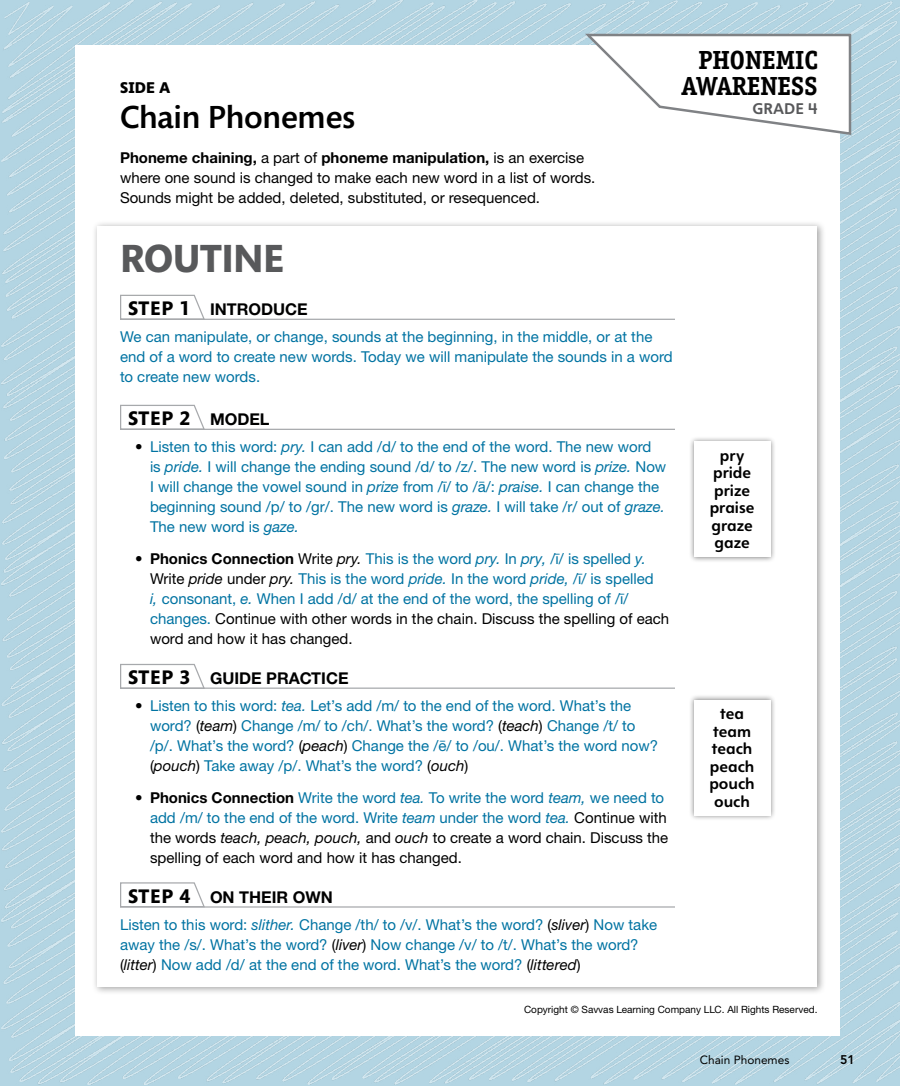
<style>
.page{position:relative;width:900px;height:1086px;background:#fff}
.page>*{position:absolute;margin:0;border:0;box-sizing:border-box;transform-origin:0 0}
.Routine_H1{font:700 40px "Mundo Sans Pro";letter-spacing:-.015em;color:#58595b}
.SideAB_H2{font:500 32.5px "Mundo Sans Pro";letter-spacing:-.01em;color:#000}
.Routine_Title_H1{font:700 26.25px/26.2px "Officina Serif ITC Pro";color:#000;text-align:right}
.Step_H2{font:700 20px "Mundo Sans Pro";color:#000}
.Step_H2-2{font:700 16.25px "Helvetica Neue LTW1 G";color:#000}
.TXT1_MakeIt{font:15px/20px "Helvetica Neue LTW1 G";color:#0073a2}
.TXT1_Side_A_intro{font:15px/20px "Helvetica Neue LTW1 G";color:#000}
.TXT1_Step{font:15px/20px "Helvetica Neue LTW1 G";color:#0073a2}
.CLO1_words{font:700 15px "Heinemann School";color:#000}
.Routine_GradeNum_H2{font:700 15px "Heinemann School";color:#58595b}
.SideAB_H1{font:900 15px "Heinemann School";color:#000}
.t1{font:800 12.5px "Avenir LT Pro";color:#000}
.t2{font:11.88px "Avenir LT Pro";color:#000}
.t3{font:10px "Helvetica Neue LTW1 G";color:#000}
.s1{font-weight:700}
.s2{font-family:"Mundo Sans Pro";font-size:20px}
.s3{font-family:"Helvetica Neue LTW1 G";font-size:16.25px}
.s4{color:#000}
.s5{font-style:italic}
.s6{font-weight:700;color:#000}
.s7{font-style:italic;color:#000}
.s8{color:#0073a2}
.s9{font-style:italic;color:#0073a2}
</style>
<div class="page">
<img style="left:2px;top:0;width:898px;height:1084px">
<div style="left:75px;top:45px;width:765px;height:990px;background:#fff"></div>
<div style="left:92px;top:220px;width:734px;height:774px;background:#000;opacity:.35"></div>
<div style="left:98px;top:226px;width:720px;height:760px;background:#fff"></div>
<svg style="left:582px;top:32px;width:270px;height:104px"></svg>
<hr style="left:120px;top:319px;width:555px;height:1px;background:#a7a9ac">
<hr style="left:120px;top:429px;width:555px;height:1px;background:#a7a9ac">
<hr style="left:120px;top:687px;width:555px;height:2px;background:#a7a9ac">
<hr style="left:120px;top:906px;width:555px;height:1px;background:#a7a9ac">
<svg style="left:120px;top:294px;width:86px;height:25px"></svg>
<svg style="left:120px;top:404px;width:86px;height:25px"></svg>
<div style="left:688px;top:436px;width:88px;height:127px;background:#000;opacity:.5"></div>
<div style="left:694px;top:441px;width:76px;height:116px;background:#fff"></div>
<svg style="left:120px;top:663px;width:86px;height:26px"></svg>
<div style="left:688px;top:694px;width:88px;height:127px;background:#000;opacity:.5"></div>
<div style="left:694px;top:700px;width:76px;height:115px;background:#fff"></div>
<svg style="left:120px;top:882px;width:86px;height:26px"></svg>
<h1 class="SideAB_H1" style="left:120px;top:78px;width:52px">SIDE A</h1>
<h2 class="SideAB_H2" style="left:120px;top:98px;width:237px">Chain Phonemes</h2>
<p class="TXT1_Side_A_intro" style="left:120px;top:148px;width:477px"><span class="s1">Phoneme chaining,</span> a part of <span class="s1">phoneme manipulation,</span> is an exercise where one sound is changed to make each new word in a list of words.<br>Sounds might be added, deleted, substituted, or resequenced.</p>
<h1 class="Routine_H1" style="left:120px;top:236px;width:166px">ROUTINE</h1>
<h2 class="Step_H2-2" style="left:128px;top:299px;width:181px"><span class="s2">STEP 1</span> INTRODUCE</h2>
<p class="TXT1_Step" style="left:120px;top:327px;width:554px">We can manipulate, or change, sounds at the beginning, in the middle, or at the end of a word to create new words. Today we will manipulate the sounds in a word to create new words.</p>
<h2 class="Step_H2" style="left:128px;top:406px;width:143px">STEP 2 <span class="s3">MODEL</span></h2>
<p class="TXT1_MakeIt" style="left:150px;top:437px;width:518px;text-indent:-15px"><span class="s4">•</span> Listen to this word: <span class="s5">pry.</span> I can add /d/ to the end of the word. The new word<br>is <span class="s5">pride.</span> I will change the ending sound /d/ to /z/. The new word is <span class="s5">prize.</span> Now I will change the vowel sound in <span class="s5">prize</span> from /ī/ to /ā/: <span class="s5">praise.</span> I can change the beginning sound /p/ to /gr/. The new word is <span class="s5">graze.</span> I will take /r/ out of <span class="s5">graze.<br></span>The new word is <span class="s5">gaze.</span></p>
<p class="TXT1_MakeIt" style="left:150px;top:548px;width:521px;text-indent:-15px"><span class="s4">•</span> <span class="s6">Phonics Connection</span> <span class="s4">Write</span> <span class="s7">pry.</span> This is the word <span class="s5">pry.</span> In <span class="s5">pry,</span> /ī/ is spelled <span class="s5">y.<br></span><span class="s4">Write</span> <span class="s7">pride</span> <span class="s4">under</span> <span class="s7">pry.</span> This is the word <span class="s5">pride.</span> In the word <span class="s5">pride,</span> /ī/ is spelled<br><span class="s5">i,</span> consonant, <span class="s5">e.</span> When I add /d/ at the end of the word, the spelling of /ī/ changes. <span class="s4">Continue with other words in the chain. Discuss the spelling of each word and how it has changed.</span></p>
<h2 class="Step_H2-2" style="left:128px;top:668px;width:222px"><span class="s2">STEP 3</span> GUIDE PRACTICE</h2>
<p class="TXT1_MakeIt" style="left:150px;top:696px;width:510px;text-indent:-15px"><span class="s4">•</span> Listen to this word: <span class="s5">tea.</span> Let’s add /m/ to the end of the word. What’s the word? <span class="s4">(</span><span class="s7">team</span><span class="s4">)</span> Change /m/ to /ch/. What’s the word? <span class="s4">(</span><span class="s7">teach</span><span class="s4">)</span> Change /t/ to /p/. What’s the word? <span class="s4">(</span><span class="s7">peach</span><span class="s4">)</span> Change the /ē/ to /ou/. What’s the word now? <span class="s4">(</span><span class="s7">pouch</span><span class="s4">)</span> Take away /p/. What’s the word? <span class="s4">(</span><span class="s7">ouch</span><span class="s4">)</span></p>
<p class="TXT1_Side_A_intro" style="left:150px;top:787px;width:520px;text-indent:-15px">• <span class="s1">Phonics Connection</span> <span class="s8">Write the word</span> <span class="s9">tea.</span> <span class="s8">To write the word</span> <span class="s9">team,</span> <span class="s8">we need to add /m/ to the end of the word. Write</span> <span class="s9">team</span> <span class="s8">under the word</span> <span class="s9">tea.</span> Continue with the words <span class="s5">teach, peach, pouch,</span> and <span class="s5">ouch</span> to create a word chain. Discuss the spelling of each word and how it has changed.</p>
<h2 class="Step_H2-2" style="left:128px;top:886px;width:206px"><span class="s2">STEP 4</span> ON THEIR OWN</h2>
<p class="TXT1_MakeIt" style="left:120px;top:914px;width:539px">Listen to this word: <span class="s5">slither.</span> Change /th/ to /v/. What’s the word? <span class="s4">(</span><span class="s7">sliver</span><span class="s4">)</span> Now take away the /s/. What’s the word? <span class="s4">(</span><span class="s7">liver</span><span class="s4">)</span> Now change /v/ to /t/. What’s the word? <span class="s4">(</span><span class="s7">litter</span><span class="s4">)</span> Now add /d/ at the end of the word. What’s the word? <span class="s4">(</span><span class="s7">littered</span><span class="s4">)</span></p>
<h1 class="Routine_Title_H1" style="left:682px;top:47px;width:137px">PHONEMIC<br>AWARENESS</h1>
<h2 class="Routine_GradeNum_H2" style="left:752px;top:99px;width:67px">GRADE 4</h2>
<p class="CLO1_words" style="left:720px;top:446px;width:26px">pry</p>
<p class="CLO1_words" style="left:713px;top:464px;width:40px">pride</p>
<p class="CLO1_words" style="left:714px;top:481px;width:37px">prize</p>
<p class="CLO1_words" style="left:710px;top:499px;width:46px">praise</p>
<p class="CLO1_words" style="left:712px;top:516px;width:43px">graze</p>
<p class="CLO1_words" style="left:715px;top:534px;width:37px">gaze</p>
<p class="CLO1_words" style="left:720px;top:704px;width:26px">tea</p>
<p class="CLO1_words" style="left:713px;top:722px;width:40px">team</p>
<p class="CLO1_words" style="left:712px;top:739px;width:42px">teach</p>
<p class="CLO1_words" style="left:710px;top:757px;width:46px">peach</p>
<p class="CLO1_words" style="left:709px;top:774px;width:47px">pouch</p>
<p class="CLO1_words" style="left:714px;top:792px;width:37px">ouch</p>
<p class="t3" style="left:524px;top:1003px;width:295px">Copyright © Savvas Learning Company LLC. All Rights Reserved.</p>
<p class="t2" style="left:700px;top:1052px;width:91px">Chain Phonemes</p>
<p class="t1" style="left:840px;top:1051px;width:16px">51</p>
</div>
